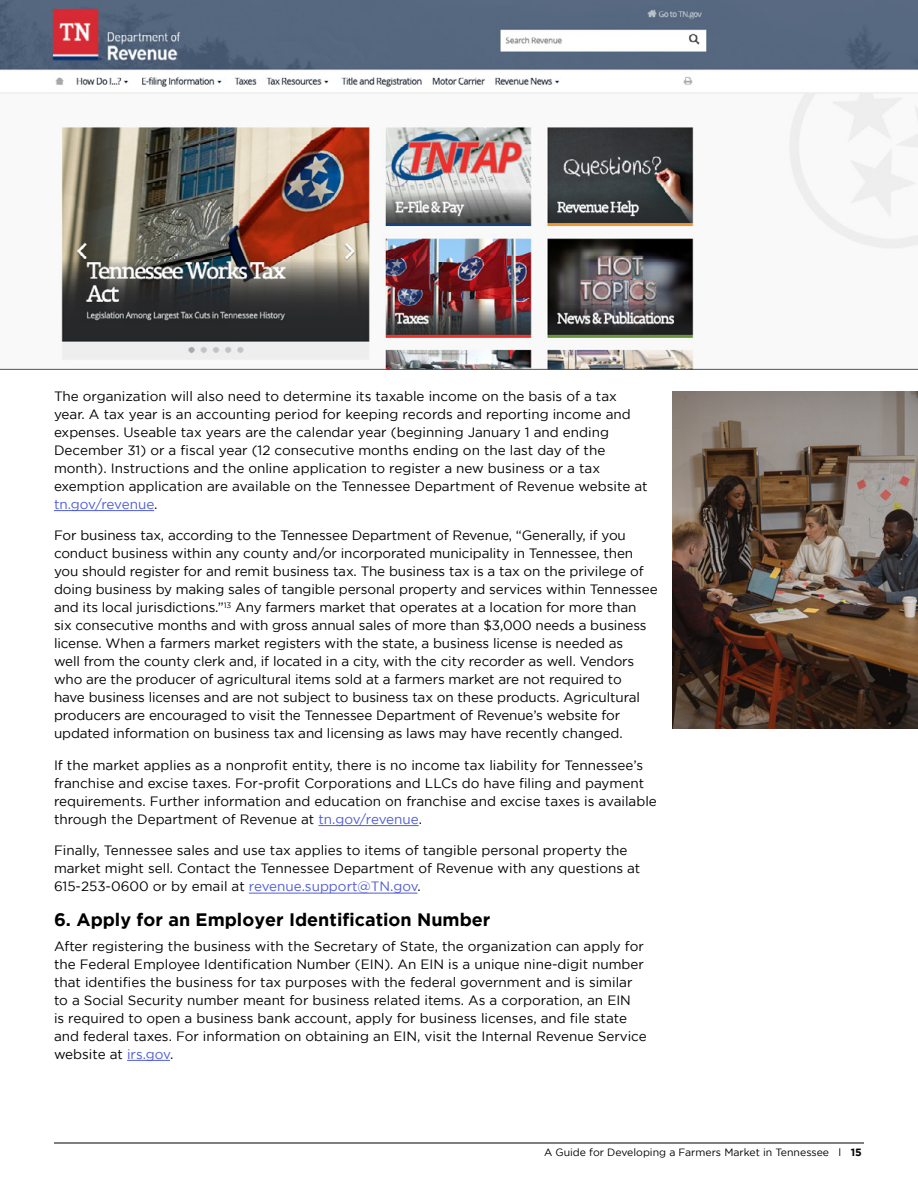
<style>
.page{position:relative;width:918px;height:1188px;background:#fff}
.page>*{position:absolute;margin:0;border:0;box-sizing:border-box;transform-origin:0 0}
.t1{font:700 18px "Gotham";color:#000}
.t2{font:13.5px/18px "Gotham";letter-spacing:-.005em;color:#000}
.t3{font:10.5px "Gotham";color:#000}
.s1{color:#4f5cd6}
.s2{font-weight:700}
</style>
<div class="page">
<hr style="left:54px;top:1143px;width:810px;height:1px;background:#000">
<hr style="left:54px;top:510px;width:100px;height:1px;background:#4f5cd6">
<hr style="left:318px;top:825px;width:101px;height:1px;background:#4f5cd6">
<hr style="left:249px;top:893px;width:168px;height:1px;background:#4f5cd6">
<hr style="left:127px;top:1060px;width:43px;height:1px;background:#4f5cd6">
<img style="left:0;top:0;width:918px;height:369px">
<img style="left:673px;top:392px;width:245px;height:336px">
<hr style="left:0;top:369px;width:918px;height:1px;background:#4d5761">
<p class="t2" style="left:54px;top:387px;width:595px">The organization will also need to determine its taxable income on the basis of a tax year. A tax year is an accounting period for keeping records and reporting income and expenses. Useable tax years are the calendar year (beginning January 1 and ending December 31) or a fiscal year (12 consecutive months ending on the last day of the month). Instructions and the online application to register a new business or a tax exemption application are available on the Tennessee Department of Revenue website at <span class="s1">tn.gov/revenue</span>.</p>
<p class="t2" style="left:54px;top:526px;width:605px">For business tax, according to the Tennessee Department of Revenue, “Generally, if you conduct business within any county and/or incorporated municipality in Tennessee, then you should register for and remit business tax. The business tax is a tax on the privilege of doing business by making sales of tangible personal property and services within Tennessee and its local jurisdictions.”<sup>13</sup> Any farmers market that operates at a location for more than<br>six consecutive months and with gross annual sales of more than $3,000 needs a business license. When a farmers market registers with the state, a business license is needed as<br>well from the county clerk and, if located in a city, with the city recorder as well. Vendors who are the producer of agricultural items sold at a farmers market are not required to<br>have business licenses and are not subject to business tax on these products. Agricultural producers are encouraged to visit the Tennessee Department of Revenue’s website for updated information on business tax and licensing as laws may have recently changed.</p>
<p class="t2" style="left:54px;top:756px;width:604px">If the market applies as a nonprofit entity, there is no income tax liability for Tennessee’s franchise and excise taxes. For-profit Corporations and LLCs do have filing and payment requirements. Further information and education on franchise and excise taxes is available through the Department of Revenue at <span class="s1">tn.gov/revenue</span>.</p>
<p class="t2" style="left:54px;top:841px;width:588px">Finally, Tennessee sales and use tax applies to items of tangible personal property the market might sell. Contact the Tennessee Department of Revenue with any questions at<br>615-253-0600 or by email at <span class="s1">revenue.support@TN.gov</span>.</p>
<h1 class="t1" style="left:54px;top:909px;width:438px">6. Apply for an Employer Identification Number</h1>
<p class="t2" style="left:54px;top:937px;width:594px">After registering the business with the Secretary of State, the organization can apply for the Federal Employee Identification Number (EIN). An EIN is a unique nine-digit number that identifies the business for tax purposes with the federal government and is similar to a Social Security number meant for business related items. As a corporation, an EIN<br>is required to open a business bank account, apply for business licenses, and file state and federal taxes. For information on obtaining an EIN, visit the Internal Revenue Service website at <span class="s1">irs.gov</span>.</p>
<p class="t3" style="left:544px;top:1147px;width:319px">A Guide for Developing a Farmers Market in Tennessee l <span class="s2">15</span></p>
</div>
